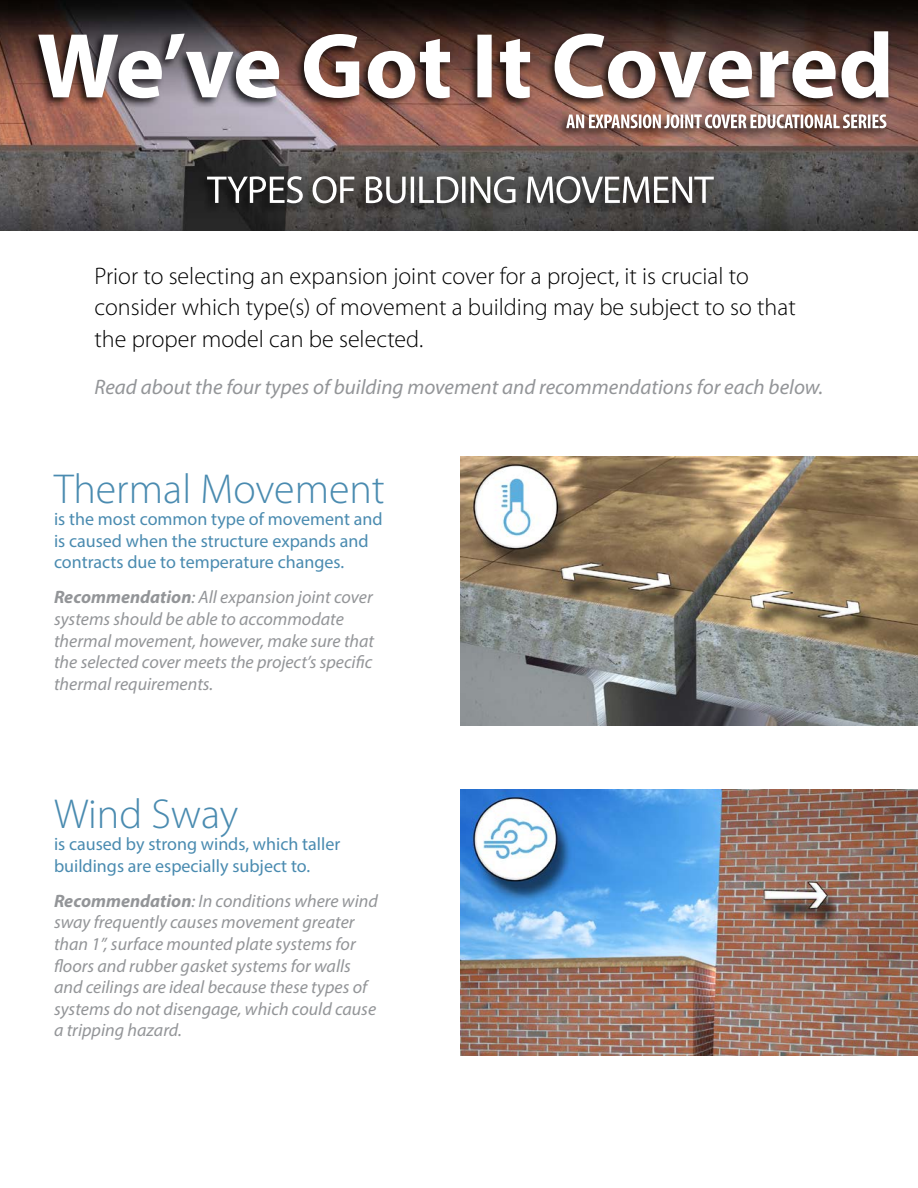
<style>
.page{position:relative;width:918px;height:1188px;background:#fff}
.page>*{position:absolute;margin:0;border:0;box-sizing:border-box;transform-origin:0 0}
.t1{font:300 42px "Myriad Pro";color:#4a8bb0}
.t2{font:300 24px/31.5px "Myriad Pro";color:#000}
.t3{font:italic 21px "Myriad Pro";color:#939598}
.t4{font:italic 18px/21.6px "Myriad Pro";color:#939598}
.t5{font:18px/21.6px "Myriad Pro";color:#4a8bb0}
.s1{font-weight:700}
</style>
<div class="page">
<img style="left:0;top:0;width:918px;height:137px">
<img style="left:0;top:137px;width:918px;height:93px">
<img style="left:460px;top:789px;width:458px;height:266px">
<img style="left:460px;top:457px;width:458px;height:268px">
<h2 class="t2" style="left:94px;top:260px;width:703px">Prior to selecting an expansion joint cover for a project, it is crucial to consider which type(s) of movement a building may be subject to so that the proper model can be selected.</h2>
<p class="t3" style="left:94px;top:374px;width:730px">Read about the four types of building movement and recommendations for each below.</p>
<h1 class="t1" style="left:54px;top:464px;width:332px">Thermal Movement</h1>
<p class="t5" style="left:54px;top:508px;width:330px">is the most common type of movement and is caused when the structure expands and contracts due to temperature changes.</p>
<p class="t4" style="left:54px;top:586px;width:322px"><span class="s1">Recommendation</span>: All expansion joint cover systems should be able to accommodate thermal movement, however, make sure that the selected cover meets the project’s specific thermal requirements.</p>
<h1 class="t1" style="left:54px;top:789px;width:186px">Wind Sway</h1>
<p class="t5" style="left:54px;top:833px;width:288px">is caused by strong winds, which taller buildings are especially subject to.</p>
<p class="t4" style="left:54px;top:890px;width:325px"><span class="s1">Recommendation</span>: In conditions where wind sway frequently causes movement greater than 1”, surface mounted plate systems for floors and rubber gasket systems for walls and ceilings are ideal because these types of systems do not disengage, which could cause a tripping hazard.</p>
</div>
